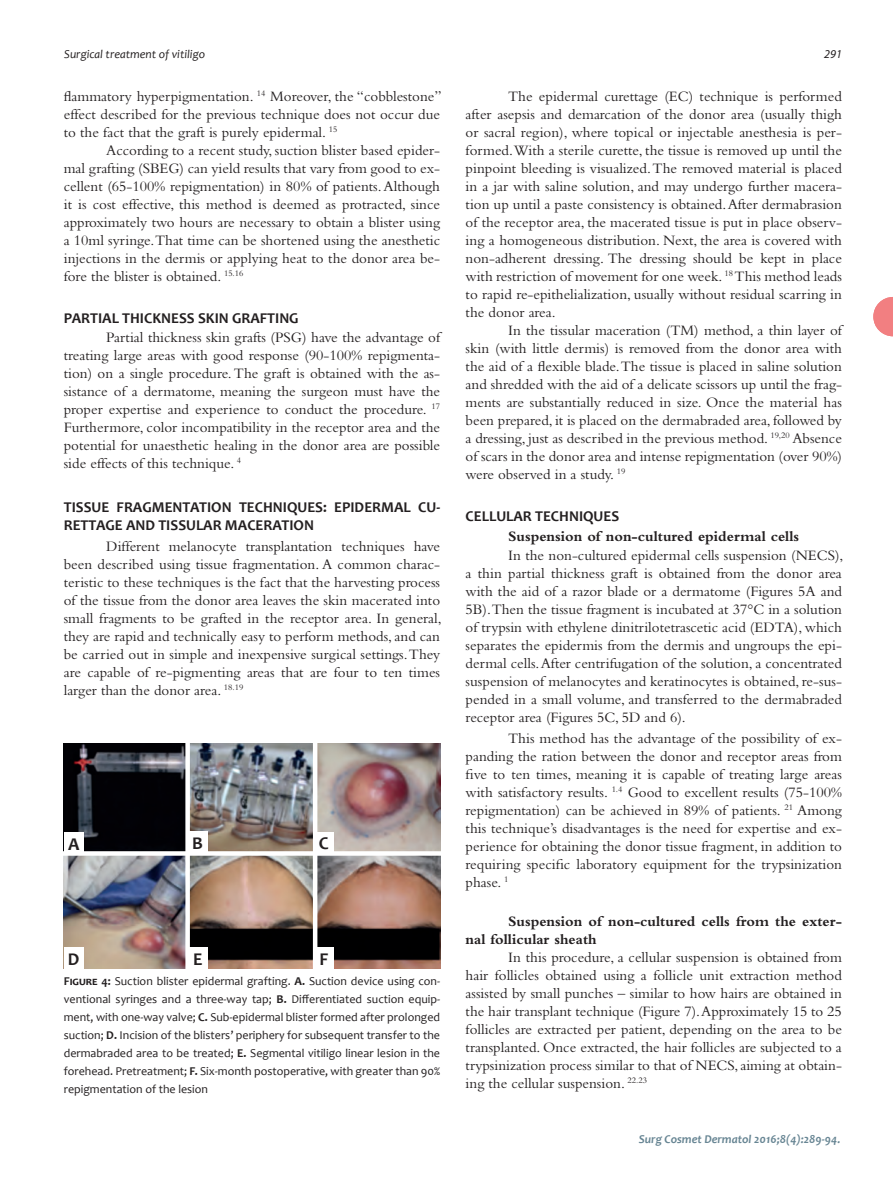
<style>
.page{position:relative;width:893px;height:1191px;background:#fff}
.page>*{position:absolute;margin:0;border:0;box-sizing:border-box;transform-origin:0 0}
.t1{font:700 18px "Candara";color:#231f20}
.t2{font:15px/18px "Bembo";color:#231f20;text-align:justify}
.t3{font:700 15px/18px "Candara";color:#231f20}
.t4{font:700 15px/18px "Bembo";color:#231f20}
.t5{font:12px/18px "Candara";color:#231f20;text-align:justify}
.t6{font:italic 700 12px "Candara";color:#678593}
.t7{font:italic 12px "Candara";color:#231f20}
.t8{font:italic 12px "Myriad";color:#231f20}
.s1{font-style:italic}
.s2{font-weight:700}
</style>
<div class="page">
<svg style="left:873px;top:297px;width:20px;height:39px"></svg>
<img style="left:64px;top:743px;width:376px;height:225px">
<div style="left:64px;top:833px;width:20px;height:21px;background:#fff"></div>
<div style="left:188px;top:831px;width:19px;height:22px;background:#fff"></div>
<div style="left:314px;top:832px;width:20px;height:21px;background:#fff"></div>
<div style="left:64px;top:947px;width:20px;height:21px;background:#fff"></div>
<div style="left:188px;top:947px;width:20px;height:21px;background:#fff"></div>
<div style="left:314px;top:947px;width:20px;height:21px;background:#fff"></div>
<svg style="left:63px;top:851px;width:378px;height:4px"></svg>
<div style="left:185px;top:742px;width:5px;height:229px;background:#fff"></div>
<hr style="left:313px;top:742px;width:4px;height:229px;background:#fff">
<p class="t7" style="left:64px;top:47px;width:142px">Surgical treatment of vitiligo</p>
<p class="t8" style="left:824px;top:48px;width:19px">291</p>
<p class="t2" style="left:64px;top:87px;width:379px">flammatory hyperpigmentation. <sup>14</sup> Moreover, the “cobblestone” effect described for the previous technique does not occur due to the fact that the graft is purely epidermal. <sup>15</sup></p>
<p class="t2" style="left:64px;top:141px;width:378px;text-indent:43px">According to a recent study, suction blister based epider&shy;mal grafting (SBEG) can yield results that vary from good to ex&shy;cellent (65-100% repigmentation) in 80% of patients. Although it is cost effective, this method is deemed as protracted, since approximately two hours are necessary to obtain a blister using a 10ml syringe.That time can be shortened using the anesthetic injections in the dermis or applying heat to the donor area be&shy;fore the blister is obtained. <sup>15.16</sup></p>
<p class="t3" style="left:64px;top:309px;width:236px">PARTIAL THICKNESS SKIN GRAFTING</p>
<p class="t2" style="left:64px;top:328px;width:378px;text-indent:43px">Partial thickness skin grafts (PSG) have the advantage of treating large areas with good response (90-100% repigmenta&shy;tion) on a single procedure. The graft is obtained with the as&shy;sistance of a dermatome, meaning the surgeon must have the proper expertise and experience to conduct the procedure. <sup>17<br></sup>Furthermore, color incompatibility in the receptor area and the potential for unaesthetic healing in the donor area are possible side effects of this technique. <sup>4</sup></p>
<p class="t3" style="left:64px;top:498px;width:378px">TISSUE FRAGMENTATION TECHNIQUES: EPIDERMAL CU-<br>RETTAGE AND TISSULAR MACERATION</p>
<p class="t2" style="left:64px;top:537px;width:379px;text-indent:43px">Different melanocyte transplantation techniques have been described using tissue fragmentation. A common charac&shy;teristic to these techniques is the fact that the harvesting process of the tissue from the donor area leaves the skin macerated into small fragments to be grafted in the receptor area. In general, they are rapid and technically easy to perform methods, and can be carried out in simple and inexpensive surgical settings. They are capable of re-pigmenting areas that are four to ten times larger than the donor area. <sup>18.19</sup></p>
<p class="t2" style="left:466px;top:87px;width:378px;text-indent:43px">The epidermal curettage (EC) technique is performed after asepsis and demarcation of the donor area (usually thigh or sacral region), where topical or injectable anesthesia is per&shy;formed.With a sterile curette, the tissue is removed up until the pinpoint bleeding is visualized. The removed material is placed in a jar with saline solution, and may undergo further macera&shy;tion up until a paste consistency is obtained. After dermabrasion of the receptor area, the macerated tissue is put in place observ&shy;ing a homogeneous distribution. Next, the area is covered with non-adherent dressing. The dressing should be kept in place with restriction of movement for one week. <sup>18</sup> This method leads to rapid re-epithelialization, usually without residual scarring in the donor area.</p>
<p class="t2" style="left:466px;top:321px;width:378px;text-indent:43px">In the tissular maceration (TM) method, a thin layer of skin (with little dermis) is removed from the donor area with the aid of a flexible blade. The tissue is placed in saline solution and shredded with the aid of a delicate scissors up until the frag&shy;ments are substantially reduced in size. Once the material has been prepared, it is placed on the dermabraded area, followed by a dressing, just as described in the previous method. <sup>19,20</sup> Absence of scars in the donor area and intense repigmentation (over 90%) were observed in a study. <sup>19</sup></p>
<p class="t3" style="left:466px;top:507px;width:155px">CELLULAR TECHNIQUES</p>
<p class="t4" style="left:508px;top:527px;width:292px">Suspension of non-cultured epidermal cells</p>
<p class="t2" style="left:466px;top:546px;width:379px;text-indent:43px">In the non-cultured epidermal cells suspension (NECS), a thin partial thickness graft is obtained from the donor area with the aid of a razor blade or a dermatome (Figures 5A and 5B).Then the tissue fragment is incubated at 37°C in a solution of trypsin with ethylene dinitrilotetrascetic acid (EDTA), which separates the epidermis from the dermis and ungroups the epi&shy;dermal cells. After centrifugation of the solution, a concentrated suspension of melanocytes and keratinocytes is obtained, re-sus&shy;pended in a small volume, and transferred to the dermabraded receptor area (Figures 5C, 5D and 6).</p>
<p class="t2" style="left:466px;top:729px;width:378px;text-indent:43px">This method has the advantage of the possibility of ex&shy;panding the ration between the donor and receptor areas from five to ten times, meaning it is capable of treating large areas with satisfactory results. <sup>1.4</sup> Good to excellent results (75-100% repigmentation) can be achieved in 89% of patients. <sup>21</sup> Among this technique’s disadvantages is the need for expertise and ex&shy;perience for obtaining the donor tissue fragment, in addition to requiring specific laboratory equipment for the trypsinization phase. <sup>1</sup></p>
<p class="t4" style="left:466px;top:912px;width:378px;text-indent:43px">Suspension of non-cultured cells from the exter&shy;nal follicular sheath</p>
<p class="t2" style="left:466px;top:948px;width:378px;text-indent:43px">In this procedure, a cellular suspension is obtained from hair follicles obtained using a follicle unit extraction method assisted by small punches <span class="s1">–</span> similar to how hairs are obtained in the hair transplant technique (Figure 7). Approximately 15 to 25 follicles are extracted per patient, depending on the area to be transplanted. Once extracted, the hair follicles are subjected to a trypsinization process similar to that of NECS, aiming at obtain&shy;ing the cellular suspension. <sup>22.23</sup></p>
<p class="t1" style="left:68px;top:833px;width:13px">A</p>
<p class="t1" style="left:192px;top:831px;width:12px">B</p>
<p class="t1" style="left:319px;top:832px;width:11px">C</p>
<p class="t1" style="left:68px;top:947px;width:13px">D</p>
<p class="t1" style="left:193px;top:947px;width:11px">E</p>
<p class="t1" style="left:319px;top:947px;width:10px">F</p>
<p class="t5" style="left:64px;top:972px;width:378px"><span class="s2">Figure 4:</span> Suction blister epidermal grafting. <span class="s2">A.</span> Suction device using con&shy;ventional syringes and a three-way tap; <span class="s2">B.</span> Differentiated suction equip&shy;ment, with one-way valve; <span class="s2">C.</span> Sub-epidermal blister formed after prolonged suction; <span class="s2">D.</span> Incision of the blisters’ periphery for subsequent transfer to the dermabraded area to be treated; <span class="s2">E.</span> Segmental vitiligo linear lesion in the forehead. Pretreatment; <span class="s2">F.</span> Six-month postoperative, with greater than 90% repigmentation of the lesion</p>
<p class="t6" style="left:639px;top:1131px;width:203px">Surg Cosmet Dermatol 2016;8(4):289-94.</p>
</div>
